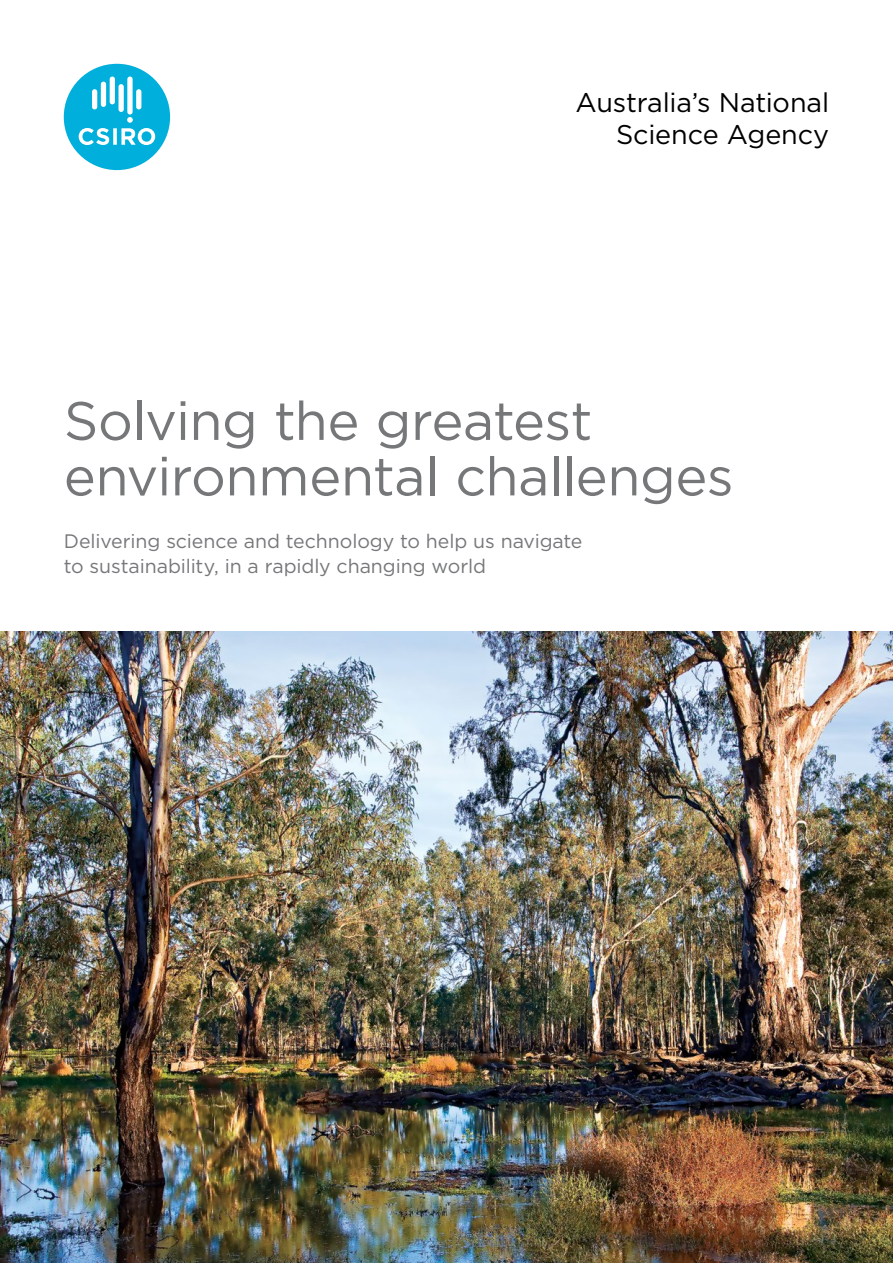
<style>
.page{position:relative;width:893px;height:1263px;background:#fff}
.page>*{position:absolute;margin:0;border:0;box-sizing:border-box;transform-origin:0 0}
.Fact_BigHead{font:54px/55.5px "Gotham";letter-spacing:-.01em;color:#757779}
.t1{font:27px/32.4px "Gotham";letter-spacing:-.005em;color:#000;text-align:right}
.Fact_BigHead-2{font:19.5px/24.8px "Gotham";letter-spacing:-.005em;color:#757779}
</style>
<div class="page">
<img style="left:0;top:631px;width:893px;height:632px">
<svg style="left:64px;top:64px;width:106px;height:106px"></svg>
<div style="left:118px;top:84px;width:6px;height:28px;background:#fff;border-radius:3px"></div>
<div style="left:101px;top:82px;width:5px;height:25px;background:#fff;border-radius:3px"></div>
<div style="left:136px;top:89px;width:5px;height:20px;background:#fff;border-radius:3px"></div>
<div style="left:92px;top:89px;width:5px;height:20px;background:#fff;border-radius:3px"></div>
<div style="left:127px;top:77px;width:6px;height:38px;background:#fff;border-radius:3px"></div>
<div style="left:110px;top:77px;width:5px;height:27px;background:#fff;border-radius:3px"></div>
<p class="t1" style="left:576px;top:85px;width:255px">Australia’s National<br>Science Agency</p>
<p class="Fact_BigHead" style="left:64px;top:392px;width:671px">Solving the greatest environmental challenges</p>
<p class="Fact_BigHead-2" style="left:64px;top:528px;width:520px">Delivering science and technology to help us navigate to sustainability, in a rapidly changing world</p>
</div>
